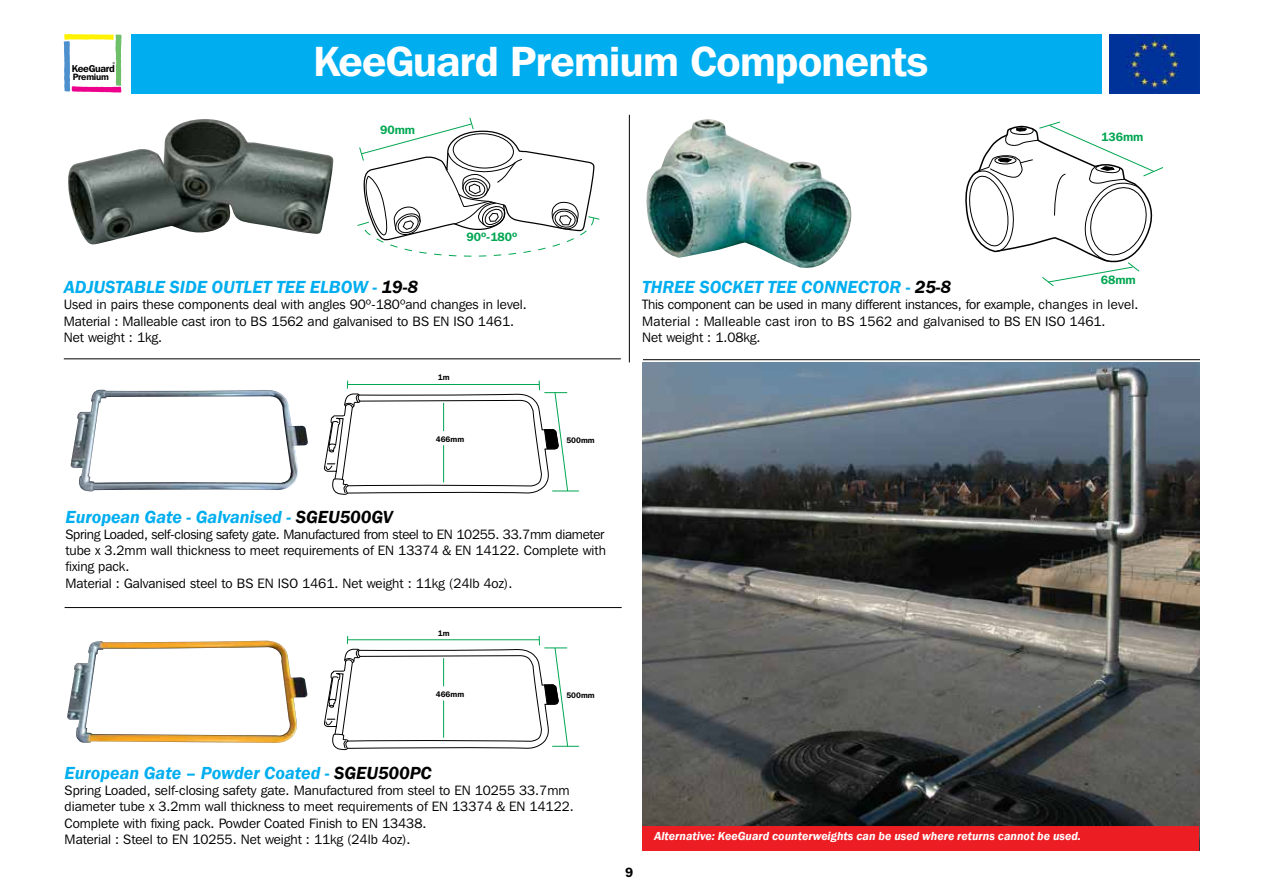
<style>
.page{position:relative;width:1263px;height:893px;background:#fff}
.page>*{position:absolute;margin:0;border:0;box-sizing:border-box;transform-origin:0 0}
.t1{font:600 42px "Franklin Gothic IT Cby BT";letter-spacing:-.015em;color:#fff}
.t2{font:italic 600 18px "Franklin Gothic";color:#00aeef}
.t3{font:13.5px/16.2px "Franklin Gothic IT Cby BT";color:#000}
.t4{font:600 13.5px "ITC Franklin Gothic Std";color:#000}
.t5{font:italic 600 12px "Franklin Gothic";color:#fff}
.t6{font:600 12px "Franklin Gothic IT Cby BT";color:#00a651}
.t7{font:600 9.9px "Franklin Gothic IT Cby BT";letter-spacing:-.025em;color:#000}
.t8{font:600 9.15px "Franklin Gothic IT Cby BT";letter-spacing:-.025em;color:#000}
.t9{font:600 7.95px "Franklin Gothic IT Cby BT";color:#000}
.s1{color:#000}
</style>
<div class="page">
<div style="left:131px;top:34px;width:1068px;height:60px;background:#00aeef"></div>
<svg style="left:64px;top:34px;width:58px;height:58px"></svg>
<div style="left:1102px;top:33px;width:97px;height:62px;background:#fff"></div>
<img style="left:1110px;top:34px;width:89px;height:60px">
<img style="left:643px;top:362px;width:556px;height:464px">
<div style="left:643px;top:826px;width:556px;height:25px;background:#ed1d24"></div>
<hr style="left:64px;top:358px;width:557px;height:1px;background:#000">
<hr style="left:643px;top:359px;width:557px;height:1px;background:#000">
<hr style="left:629px;top:115px;width:1px;height:247px;background:#000">
<hr style="left:65px;top:607px;width:557px;height:1px;background:#000">
<img style="left:70px;top:390px;width:238px;height:102px">
<svg style="left:324px;top:381px;width:255px;height:114px"></svg>
<svg style="left:324px;top:636px;width:255px;height:115px"></svg>
<img style="left:67px;top:641px;width:240px;height:102px">
<svg style="left:357px;top:117px;width:243px;height:140px"></svg>
<img style="left:68px;top:119px;width:266px;height:126px">
<img style="left:646px;top:119px;width:206px;height:149px">
<svg style="left:965px;top:121px;width:199px;height:166px"></svg>
<p class="t7" style="left:72px;top:62px;width:45px">KeeGuard</p>
<p class="t8" style="left:73px;top:71px;width:38px">Premium</p>
<h1 class="t1" style="left:313px;top:35px;width:616px">KeeGuard Premium Components</h1>
<p class="t6" style="left:380px;top:122px;width:37px">90mm</p>
<p class="t6" style="left:466px;top:229px;width:52px">90º-180º</p>
<p class="t6" style="left:1101px;top:129px;width:44px">136mm</p>
<h2 class="t2" style="left:64px;top:276px;width:356px">ADJUSTABLE SIDE OUTLET TEE ELBOW - <span class="s1">19-8</span></h2>
<p class="t3" style="left:64px;top:296px;width:464px">Used in pairs these components deal with angles 90º-180ºand changes in level.<br>Material : Malleable cast iron to BS 1562 and galvanised to BS EN ISO 1461.<br>Net weight : 1kg.</p>
<p class="t9" style="left:438px;top:373px;width:13px">1m</p>
<p class="t9" style="left:436px;top:434px;width:30px">466mm</p>
<p class="t9" style="left:566px;top:435px;width:30px">500mm</p>
<h2 class="t2" style="left:65px;top:505px;width:329px">European Gate - Galvanised - <span class="s1">SGEU500GV</span></h2>
<p class="t3" style="left:65px;top:526px;width:542px">Spring Loaded, self-closing safety gate. Manufactured from steel to EN 10255. 33.7mm diameter tube x 3.2mm wall thickness to meet requirements of EN 13374 &amp; EN 14122. Complete with fixing pack.<br>Material : Galvanised steel to BS EN ISO 1461. Net weight : 11kg (24lb 4oz).</p>
<p class="t9" style="left:438px;top:628px;width:13px">1m</p>
<p class="t9" style="left:436px;top:689px;width:30px">466mm</p>
<p class="t9" style="left:566px;top:690px;width:30px">500mm</p>
<p class="t6" style="left:1101px;top:273px;width:37px">68mm</p>
<h2 class="t2" style="left:642px;top:276px;width:310px">THREE SOCKET TEE CONNECTOR - <span class="s1">25-8</span></h2>
<p class="t3" style="left:642px;top:296px;width:498px">This component can be used in many different instances, for example, changes in level.<br>Material : Malleable cast iron to BS 1562 and galvanised to BS EN ISO 1461.<br>Net weight : 1.08kg.</p>
<h2 class="t2" style="left:65px;top:761px;width:369px">European Gate – Powder Coated - <span class="s1">SGEU500PC</span></h2>
<p class="t3" style="left:65px;top:782px;width:511px">Spring Loaded, self-closing safety gate. Manufactured from steel to EN 10255 33.7mm diameter tube x 3.2mm wall thickness to meet requirements of EN 13374 &amp; EN 14122.<br>Complete with fixing pack. Powder Coated Finish to EN 13438.<br>Material : Steel to EN 10255. Net weight : 11kg (24lb 4oz).</p>
<p class="t4" style="left:625px;top:864px;width:10px">9</p>
<p class="t5" style="left:654px;top:828px;width:428px">Alternative: KeeGuard counterweights can be used where returns cannot be used.</p>
</div>
